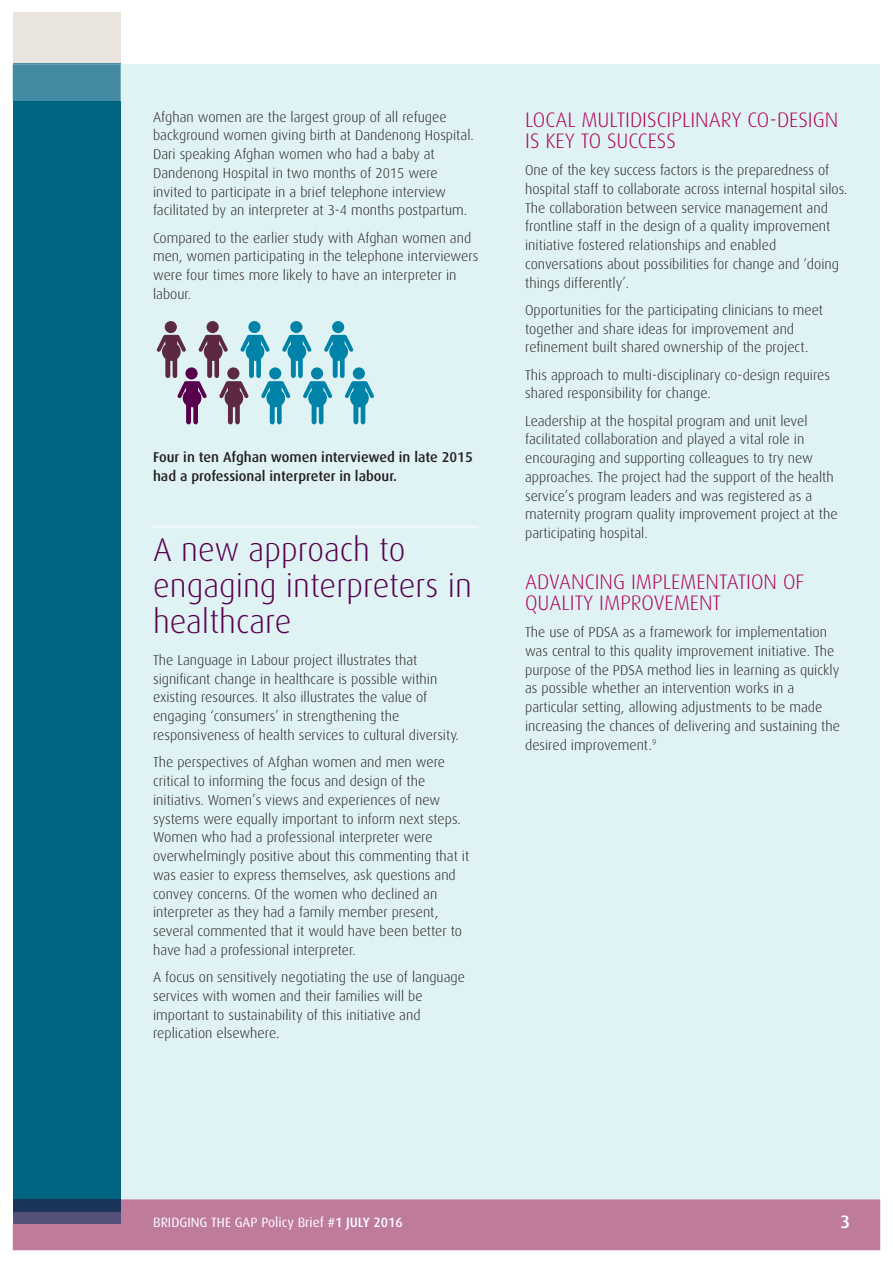
<style>
.page{position:relative;width:893px;height:1263px;background:#fff}
.page>*{position:absolute;margin:0;border:0;box-sizing:border-box;transform-origin:0 0}
.t1{font:300 33px/36px "Dax";color:#56004e}
.t2{font:300 21px/21px "Dax";color:#b1015c}
.intro{font:500 18px "Dax";color:#fff}
.text{font:300 14.25px/18.8px "Dax";color:#231f20}
.fig_label{font:500 14.25px/18.8px "Dax";color:#231f20}
.intro-2{font:13.5px "Dax";color:#fff}
.s1{font-weight:500}
</style>
<div class="page">
<div style="left:121px;top:64px;width:759px;height:1135px;background:#dff2f4"></div>
<div style="left:13px;top:1199px;width:867px;height:51px;background:#be7b9b"></div>
<div style="left:13px;top:1212px;width:108px;height:12px;background:#53507a"></div>
<div style="left:13px;top:13px;width:108px;height:51px;background:#e9e5de"></div>
<div style="left:13px;top:64px;width:108px;height:37px;background:#428ba2"></div>
<div style="left:13px;top:101px;width:108px;height:1098px;background:#006581"></div>
<div style="left:13px;top:1199px;width:108px;height:13px;background:#1b3459"></div>
<hr style="left:153px;top:526px;width:325px;height:1px;background:#fff">
<div style="left:165px;top:321px;width:12px;height:12px;background:#5c2844;border-radius:50%"></div>
<div style="left:207px;top:321px;width:12px;height:12px;background:#5c2844;border-radius:50%"></div>
<div style="left:248px;top:321px;width:13px;height:12px;background:#0083a9;border-radius:50%"></div>
<div style="left:290px;top:321px;width:12px;height:12px;background:#0083a9;border-radius:50%"></div>
<div style="left:332px;top:321px;width:12px;height:12px;background:#0083a9;border-radius:50%"></div>
<svg style="left:157px;top:335px;width:217px;height:89px"></svg>
<p class="text" style="left:153px;top:107px;width:322px">Afghan women are the largest group of all refugee background women giving birth at Dandenong Hospital.<br>Dari speaking Afghan women who had a baby at Dandenong Hospital in two months of 2015 were invited to participate in a brief telephone interview facilitated by an interpreter at 3-4 months postpartum.</p>
<p class="text" style="left:153px;top:228px;width:327px">Compared to the earlier study with Afghan women and men, women participating in the telephone interviewers were four times more likely to have an interpreter in labour.</p>
<p class="fig_label" style="left:153px;top:448px;width:321px">Four in ten Afghan women interviewed in late 2015 had a professional interpreter in labour.</p>
<h1 class="t1" style="left:153px;top:532px;width:320px">A new approach to engaging interpreters in healthcare</h1>
<p class="text" style="left:153px;top:651px;width:307px">The Language in Labour project illustrates that significant change in healthcare is possible within existing resources. It also illustrates the value of engaging ‘consumers’ in strengthening the responsiveness of health services to cultural diversity.</p>
<p class="text" style="left:153px;top:753px;width:318px">The perspectives of Afghan women and men were critical to informing the focus and design of the initiativs. Women’s views and experiences of new systems were equally important to inform next steps.<br>Women who had a professional interpreter were overwhelmingly positive about this commenting that it was easier to express themselves, ask questions and convey concerns. Of the women who declined an interpreter as they had a family member present, several commented that it would have been better to have had a professional interpreter.</p>
<p class="text" style="left:153px;top:968px;width:313px">A focus on sensitively negotiating the use of language services with women and their families will be important to sustainability of this initiative and replication elsewhere.</p>
<h3 class="t2" style="left:525px;top:109px;width:315px">LOCAL MULTIDISCIPLINARY CO-DESIGN<br>IS KEY TO SUCCESS</h3>
<p class="text" style="left:525px;top:161px;width:324px">One of the key success factors is the preparedness of hospital staff to collaborate across internal hospital silos.<br>The collaboration between service management and frontline staff in the design of a quality improvement initiative fostered relationships and enabled conversations about possibilities for change and ‘doing things differently’.</p>
<p class="text" style="left:525px;top:301px;width:299px">Opportunities for the participating clinicians to meet together and share ideas for improvement and refinement built shared ownership of the project.</p>
<p class="text" style="left:525px;top:365px;width:306px">This approach to multi-disciplinary co-design requires shared responsibility for change.</p>
<p class="text" style="left:525px;top:411px;width:314px">Leadership at the hospital program and unit level facilitated collaboration and played a vital role in encouraging and supporting colleagues to try new approaches. The project had the support of the health service’s program leaders and was registered as a maternity program quality improvement project at the participating hospital.</p>
<h3 class="t2" style="left:525px;top:571px;width:281px">ADVANCING IMPLEMENTATION OF<br>QUALITY IMPROVEMENT</h3>
<p class="text" style="left:525px;top:623px;width:316px">The use of PDSA as a framework for implementation was central to this quality improvement initiative. The purpose of the PDSA method lies in learning as quickly as possible whether an intervention works in a particular setting, allowing adjustments to be made increasing the chances of delivering and sustaining the desired improvement.<sup>9</sup></p>
<p class="intro-2" style="left:153px;top:1215px;width:251px">BRIDGING THE GAP Policy Brief <span class="s1">#1 JULY 2016</span></p>
<p class="intro" style="left:841px;top:1211px;width:11px">3</p>
</div>
